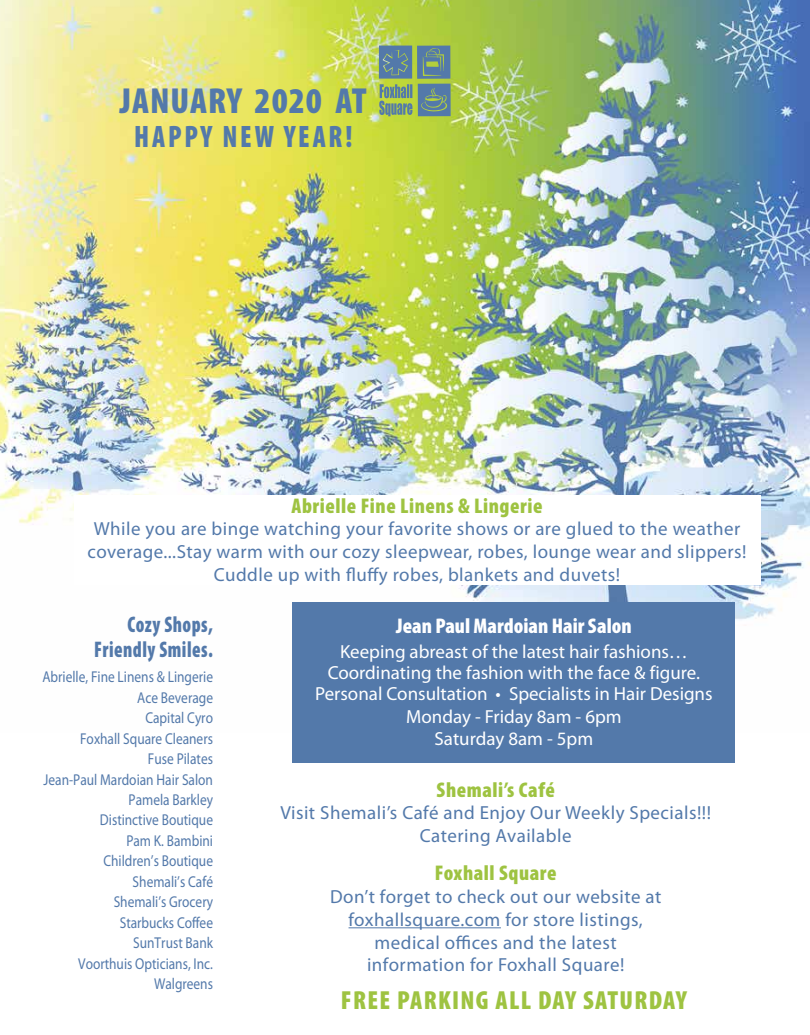
<style>
.page{position:relative;width:810px;height:1035px;background:#fff}
.page>*{position:absolute;margin:0;border:0;box-sizing:border-box;transform-origin:0 0}
.t1{font:900 condensed 36.38px "Myriad Pro";letter-spacing:.025em;color:#5379aa}
.t2{font:900 condensed 31.12px "Myriad Pro";letter-spacing:.1em;color:#5379aa;scale:.9 1}
.t3{font:900 condensed 26.25px "Myriad Pro";letter-spacing:.05em;color:#9ec341}
.t4{font:900 condensed 22.62px/25.2px "Myriad Pro";letter-spacing:.025em;color:#5379aa;text-align:right;scale:.85 1}
.t5{font:900 condensed 21.38px "Myriad Pro";letter-spacing:.025em;color:#9ec341}
.t6{font:900 condensed 21.38px "Myriad Pro";color:#fff}
.t7{font:19px/22.8px "Myriad Pro";letter-spacing:.025em;color:#5379aa;text-align:center}
.t8{font:19px/21.6px "Myriad Pro";color:#fff;text-align:center}
.t9{font:15.75px/20.5px "Myriad Pro";color:#5379aa;text-align:right;scale:.85 1}
</style>
<div class="page">
<img style="left:0;top:0;width:810px;height:733px">
<svg style="left:379px;top:46px;width:72px;height:70px;background:#739587"></svg>
<div style="left:74px;top:495px;width:687px;height:90px;background:#fff"></div>
<hr style="left:349px;top:927px;width:152px;height:1px;background:#5379aa">
<div style="left:293px;top:603px;width:442px;height:160px;background:#5379aa"></div>
<h1 class="t1" style="left:120px;top:81px;width:248px">JANUARY 2020 AT</h1>
<h2 class="t2" style="left:134px;top:119px;width:244px">HAPPY NEW YEAR!</h2>
<p class="t5" style="left:292px;top:494px;width:252px">Abrielle Fine Linens &amp; Lingerie</p>
<p class="t7" style="left:88px;top:518px;width:661px">While you are binge watching your favorite shows or are glued to the weather coverage...Stay warm with our cozy sleepwear, robes, lounge wear and slippers!<br>Cuddle up with fluffy robes, blankets and duvets!</p>
<p class="t4" style="left:94px;top:612px;width:141px">Cozy Shops,<br>Friendly Smiles.</p>
<p class="t9" style="left:42px;top:667px;width:202px">Abrielle, Fine Linens &amp; Lingerie<br>Ace Beverage<br>Capital Cyro<br>Foxhall Square Cleaners<br>Fuse Pilates<br>Jean-Paul Mardoian Hair Salon<br>Pamela Barkley<br>Distinctive Boutique<br>Pam K. Bambini<br>Children’s Boutique<br>Shemali’s Café<br>Shemali’s Grocery<br>Starbucks Coffee<br>SunTrust Bank<br>Voorthuis Opticians, Inc.<br>Walgreens</p>
<p class="t6" style="left:396px;top:614px;width:237px">Jean Paul Mardoian Hair Salon</p>
<p class="t8" style="left:315px;top:641px;width:399px">Keeping abreast of the latest hair fashions… Coordinating the fashion with the face &amp; figure.<br>Personal Consultation • Specialists in Hair Designs Monday - Friday 8am - 6pm<br>Saturday 8am - 5pm</p>
<p class="t5" style="left:437px;top:778px;width:120px">Shemali’s Café</p>
<p class="t7" style="left:280px;top:802px;width:432px">Visit Shemali’s Café and Enjoy Our Weekly Specials!!!<br>Catering Available</p>
<p class="t5" style="left:435px;top:861px;width:123px">Foxhall Square</p>
<p class="t7" style="left:330px;top:886px;width:333px">Don’t forget to check out our website at foxhallsquare.com for store listings, medical offices and the latest information for Foxhall Square!</p>
<h3 class="t3" style="left:341px;top:986px;width:348px">FREE PARKING ALL DAY SATURDAY</h3>
</div>
